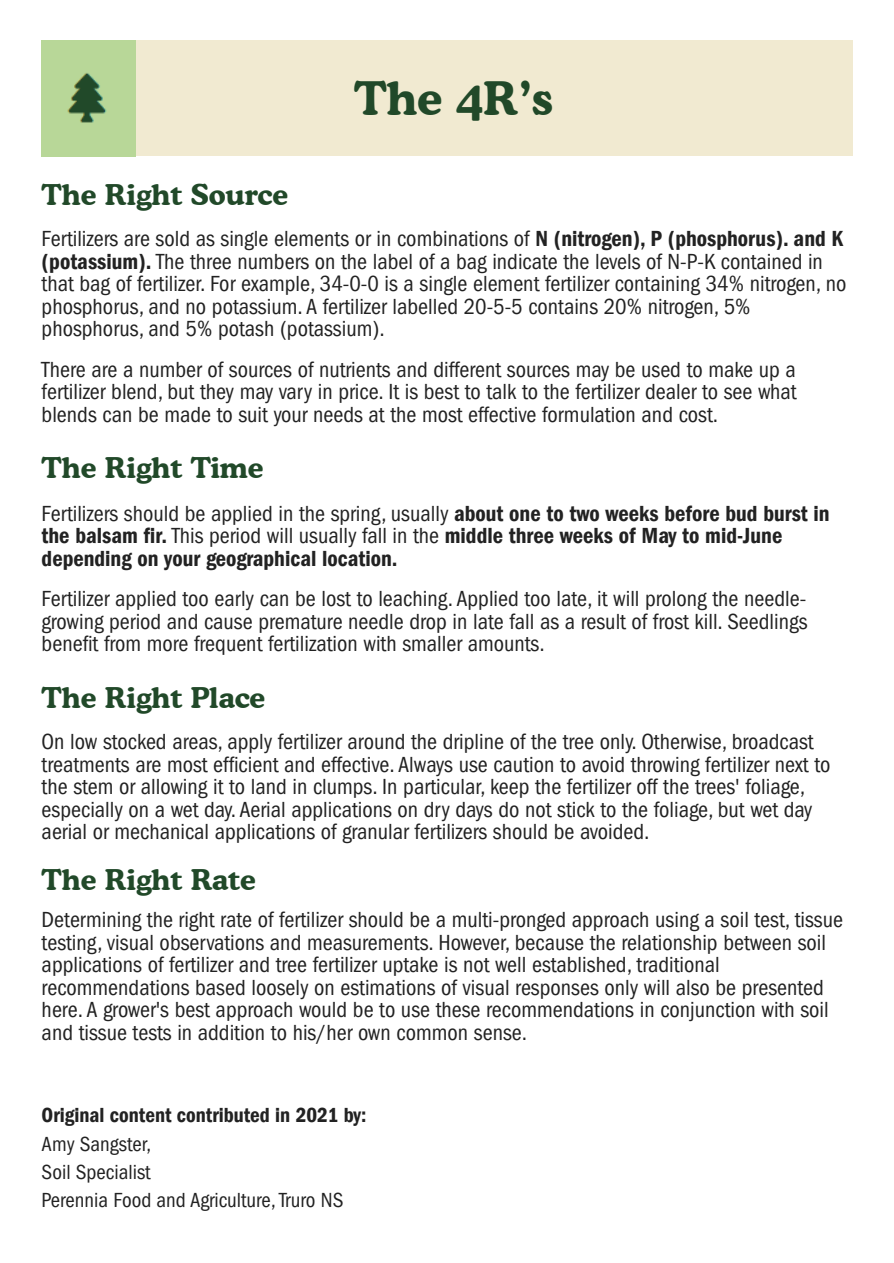
<style>
.page{position:relative;width:894px;height:1263px;background:#fff}
.page>*{position:absolute;margin:0;border:0;box-sizing:border-box;transform-origin:0 0}
.t1{font:700 46.05px "Cooper BT";color:#214929}
.t2{font:700 28.5px "Cooper BT";color:#214929}
.t3{font:condensed 22.5px/22.5px "Franklin Gothic LT Pro";color:#222}
.t4{font:22.5px/22.5px "Franklin Gothic LT Pro Dm Cn";color:#222}
.t5{font:condensed 21px "Franklin Gothic LT Pro";color:#222}
.t6{font:21px "Franklin Gothic LT Pro Dm Cn";color:#222}
.s1{font-family:"Franklin Gothic LT Pro Dm Cn";font-stretch:normal}
.s2{font-family:"Franklin Gothic LT Pro";font-stretch:condensed}
</style>
<div class="page">
<div style="left:42px;top:40px;width:810px;height:116px;background:#f1ead1"></div>
<img style="left:42px;top:40px;width:93px;height:116px">
<p class="t1" style="left:354px;top:70px;width:200px">The 4R’s</p>
<h1 class="t2" style="left:42px;top:177px;width:248px">The Right Source</h1>
<p class="t3" style="left:42px;top:231px;width:806px">Fertilizers are sold as single elements or in combinations of <span class="s1">N (nitrogen), P (phosphorus). and K (potassium).</span> The three numbers on the label of a bag indicate the levels of N-P-K contained in that bag of fertilizer. For example, 34-0-0 is a single element fertilizer containing 34% nitrogen, no phosphorus, and no potassium. A fertilizer labelled 20-5-5 contains 20% nitrogen, 5% phosphorus, and 5% potash (potassium).</p>
<p class="t3" style="left:42px;top:361px;width:756px;text-align:justify">There are a number of sources of nutrients and different sources may be used to make up a fertilizer blend, but they may vary in price. It is best to talk to the fertilizer dealer to see what blends can be made to suit your needs at the most effective formulation and cost.</p>
<h1 class="t2" style="left:42px;top:450px;width:223px">The Right Time</h1>
<p class="t4" style="left:42px;top:505px;width:789px"><span class="s2">Fertilizers should be applied in the spring, usually</span> about one to two weeks before bud burst in the balsam fir. <span class="s2">This period will usually fall in the</span> middle three weeks of May to mid-June depending on your geographical location.</p>
<p class="t3" style="left:42px;top:591px;width:767px;text-align:justify">Fertilizer applied too early can be lost to leaching. Applied too late, it will prolong the needle&shy;growing period and cause premature needle drop in late fall as a result of frost kill. Seedlings benefit from more frequent fertilization with smaller amounts.</p>
<h1 class="t2" style="left:42px;top:680px;width:225px">The Right Place</h1>
<p class="t3" style="left:42px;top:734px;width:790px">On low stocked areas, apply fertilizer around the dripline of the tree only. Otherwise, broadcast treatments are most efficient and effective. Always use caution to avoid throwing fertilizer next to the stem or allowing it to land in clumps. In particular, keep the fertilizer off the trees' foliage, especially on a wet day. Aerial applications on dry days do not stick to the foliage, but wet day aerial or mechanical applications of granular fertilizers should be avoided.</p>
<h1 class="t2" style="left:42px;top:862px;width:215px">The Right Rate</h1>
<p class="t3" style="left:42px;top:912px;width:802px">Determining the right rate of fertilizer should be a multi-pronged approach using a soil test, tissue testing, visual observations and measurements. However, because the relationship between soil applications of fertilizer and tree fertilizer uptake is not well established, traditional recommendations based loosely on estimations of visual responses only will also be presented here. A grower's best approach would be to use these recommendations in conjunction with soil and tissue tests in addition to his/her own common sense.</p>
<p class="t6" style="left:42px;top:1107px;width:326px">Original content contributed in 2021 by:</p>
<p class="t5" style="left:42px;top:1136px;width:111px">Amy Sangster,</p>
<p class="t5" style="left:42px;top:1165px;width:110px">Soil Specialist</p>
<p class="t5" style="left:42px;top:1193px;width:303px">Perennia Food and Agriculture,Truro NS</p>
</div>
